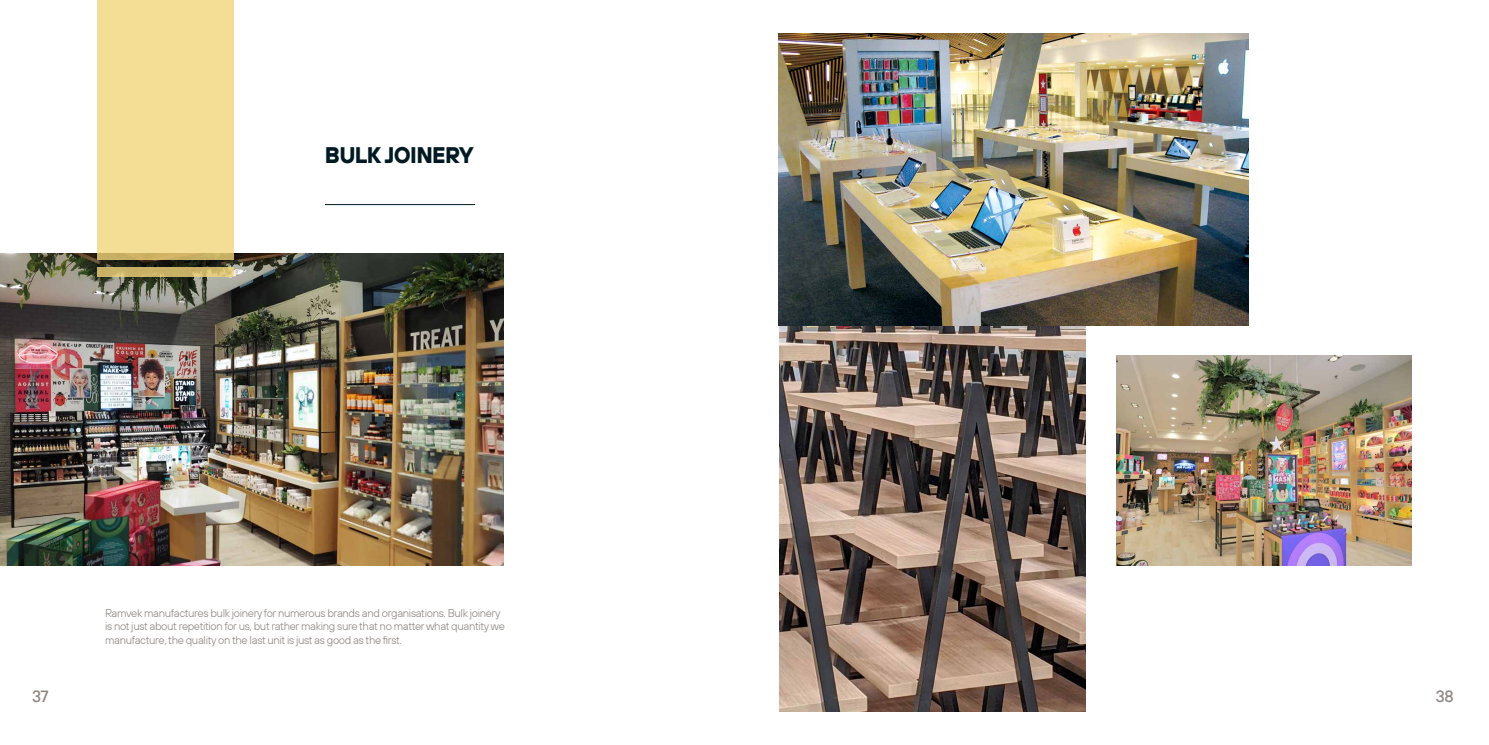
<style>
.page{position:relative;width:1489px;height:745px;background:#fff}
.page>*{position:absolute;margin:0;border:0;box-sizing:border-box;transform-origin:0 0}
.t1{font:700 22.5px "TT Hoves";letter-spacing:-.03em;color:#001a24}
.t2{font:500 16.25px "TT Hoves";color:#8e8683}
.t3{font:300 11.25px/13.5px "TT Hoves";letter-spacing:-.03em;color:#8e8683}
</style>
<div class="page">
<img style="left:0;top:254px;width:503px;height:311px">
<img style="left:1116px;top:356px;width:295px;height:209px">
<div style="left:98px;top:0;width:136px;height:259px;background:#f4dd94"></div>
<svg style="left:98px;top:267px;width:136px;height:10px"></svg>
<hr style="left:325px;top:204px;width:150px;height:1px;background:#001a24">
<img style="left:779px;top:325px;width:306px;height:386px">
<img style="left:778px;top:34px;width:470px;height:291px">
<h1 class="t1" style="left:325px;top:140px;width:150px">BULK JOINERY</h1>
<p class="t3" style="left:105px;top:605px;width:401px">Ramvek manufactures bulk joinery for numerous brands and organisations. Bulk joinery is not just about repetition for us, but rather making sure that no matter what quantity we manufacture, the quality on the last unit is just as good as the first.</p>
<h2 class="t2" style="left:32px;top:686px;width:18px">37</h2>
<h2 class="t2" style="left:1435px;top:686px;width:19px">38</h2>
</div>
